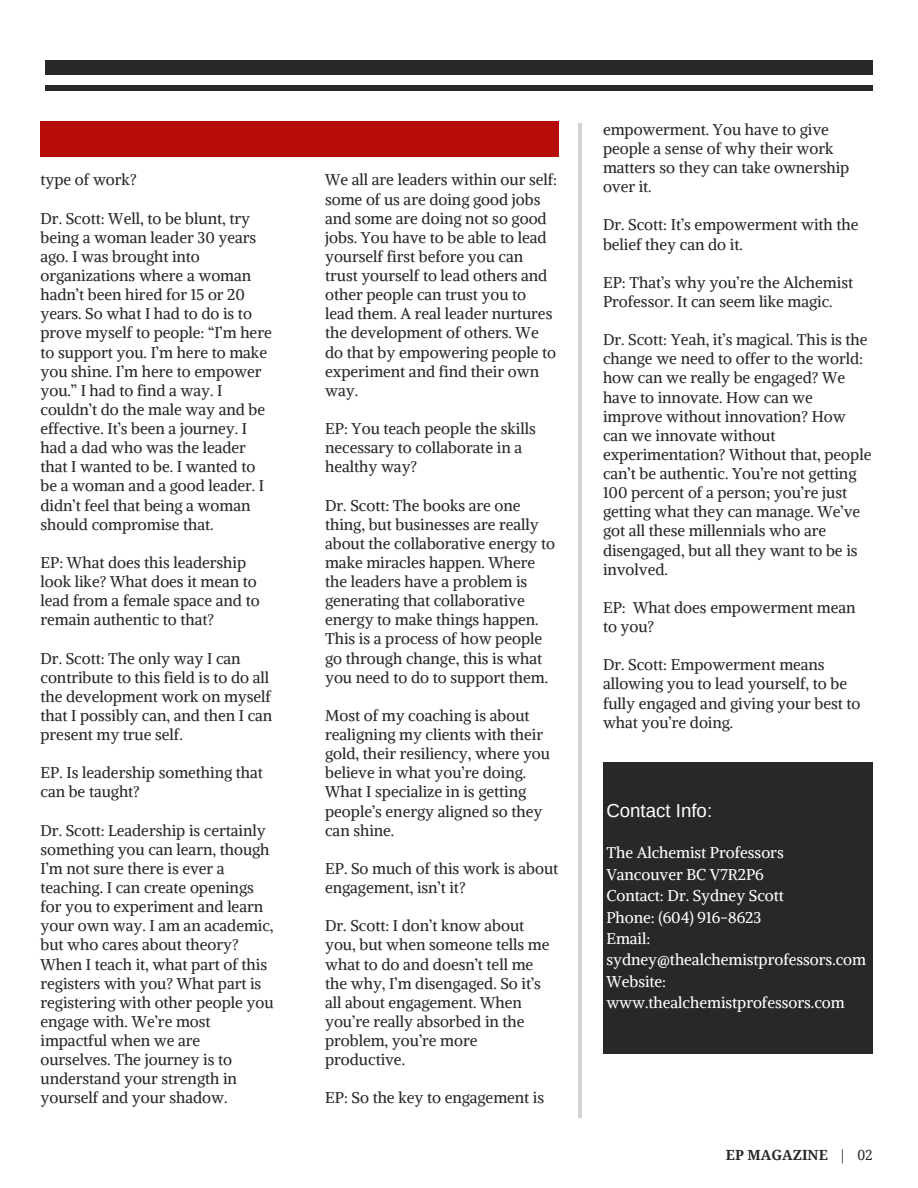
<style>
.page{position:relative;width:918px;height:1188px;background:#fff}
.page>*{position:absolute;margin:0;border:0;box-sizing:border-box;transform-origin:0 0}
.t1{font:18.75px "Arimo";color:#fff}
.t2{font:15.6px/19.2px "Alike";color:#282828}
.t3{font:15.6px/21.3px "Alike";color:#fff}
.t4{font:700 13.95px "Droid Serif";color:#282828}
.s1{font-weight:400}
</style>
<div class="page">
<div style="left:41px;top:121px;width:518px;height:35px;background:#b70e0c"></div>
<hr style="left:579px;top:123px;width:3px;height:995px;background:#d3d3d3">
<div style="left:603px;top:763px;width:270px;height:291px;background:#282828"></div>
<div style="left:45px;top:85px;width:828px;height:6px;background:#282828"></div>
<div style="left:45px;top:61px;width:828px;height:14px;background:#282828"></div>
<p class="t2" style="left:40px;top:170px;width:98px">type of work?</p>
<p class="t2" style="left:40px;top:209px;width:233px">Dr. Scott: Well, to be blunt, try being a woman leader 30 years ago. I was brought into organizations where a woman hadn’t been hired for 15 or 20 years. So what I had to do is to prove myself to people: “I’m here to support you. I’m here to make you shine. I’m here to empower you.” I had to find a way. I couldn’t do the male way and be effective. It’s been a journey. I had a dad who was the leader that I wanted to be. I wanted to be a woman and a good leader. I didn’t feel that being a woman should compromise that.</p>
<p class="t2" style="left:40px;top:553px;width:221px">EP: What does this leadership look like? What does it mean to lead from a female space and to remain authentic to that?</p>
<p class="t2" style="left:40px;top:648px;width:233px">Dr. Scott: The only way I can contribute to this field is to do all the development work on myself that I possibly can, and then I can present my true self.</p>
<p class="t2" style="left:40px;top:763px;width:224px">EP. Is leadership something that can be taught?</p>
<p class="t2" style="left:40px;top:821px;width:235px">Dr. Scott: Leadership is certainly something you can learn, though<br>I’m not sure there is ever a teaching. I can create openings for you to experiment and learn your own way. I am an academic, but who cares about theory?<br>When I teach it, what part of this registers with you? What part is registering with other people you engage with. We’re most impactful when we are ourselves. The journey is to understand your strength in yourself and your shadow.</p>
<p class="t2" style="left:325px;top:170px;width:234px">We all are leaders within our self: some of us are doing good jobs and some are doing not so good jobs. You have to be able to lead yourself first before you can trust yourself to lead others and other people can trust you to lead them. A real leader nurtures the development of others. We do that by empowering people to experiment and find their own way.</p>
<p class="t2" style="left:325px;top:419px;width:212px">EP: You teach people the skills necessary to collaborate in a healthy way?</p>
<p class="t2" style="left:325px;top:495px;width:231px">Dr. Scott: The books are one thing, but businesses are really about the collaborative energy to make miracles happen. Where the leaders have a problem is generating that collaborative energy to make things happen.<br>This is a process of how people go through change, this is what you need to do to support them.</p>
<p class="t2" style="left:325px;top:706px;width:226px">Most of my coaching is about realigning my clients with their gold, their resiliency, where you believe in what you’re doing.<br>What I specialize in is getting people’s energy aligned so they can shine.</p>
<p class="t2" style="left:325px;top:859px;width:235px">EP. So much of this work is about engagement, isn’t it?</p>
<p class="t2" style="left:325px;top:916px;width:226px">Dr. Scott: I don’t know about you, but when someone tells me what to do and doesn’t tell me the why, I’m disengaged. So it’s all about engagement. When you’re really absorbed in the problem, you’re more productive.</p>
<p class="t2" style="left:325px;top:1088px;width:221px">EP: So the key to engagement is</p>
<p class="t2" style="left:603px;top:120px;width:248px">empowerment. You have to give people a sense of why their work matters so they can take ownership over it.</p>
<p class="t2" style="left:603px;top:215px;width:257px">Dr. Scott: It’s empowerment with the belief they can do it.</p>
<p class="t2" style="left:603px;top:273px;width:252px">EP: That’s why you’re the Alchemist<br>Professor. It can seem like magic.</p>
<p class="t2" style="left:603px;top:330px;width:270px">Dr. Scott: Yeah, it’s magical. This is the change we need to offer to the world: how can we really be engaged? We have to innovate. How can we improve without innovation? How can we innovate without experimentation? Without that, people can’t be authentic. You’re not getting<br>100 percent of a person; you’re just getting what they can manage. We’ve got all these millennials who are disengaged, but all they want to be is involved.</p>
<p class="t2" style="left:603px;top:598px;width:254px">EP: What does empowerment mean to you?</p>
<p class="t2" style="left:603px;top:655px;width:259px">Dr. Scott: Empowerment means allowing you to lead yourself, to be fully engaged and giving your best to what you’re doing.</p>
<p class="t1" style="left:606px;top:800px;width:107px">Contact Info:</p>
<p class="t3" style="left:606px;top:842px;width:261px">The Alchemist Professors<br>Vancouver BC V7R2P6<br>Contact: Dr. Sydney Scott<br>Phone: (604) 916-8623<br>Email: sydney@thealchemistprofessors.com<br>Website: www.thealchemistprofessors.com</p>
<p class="t4" style="left:726px;top:1147px;width:149px">EP MAGAZINE <span class="s1">| 02</span></p>
</div>
